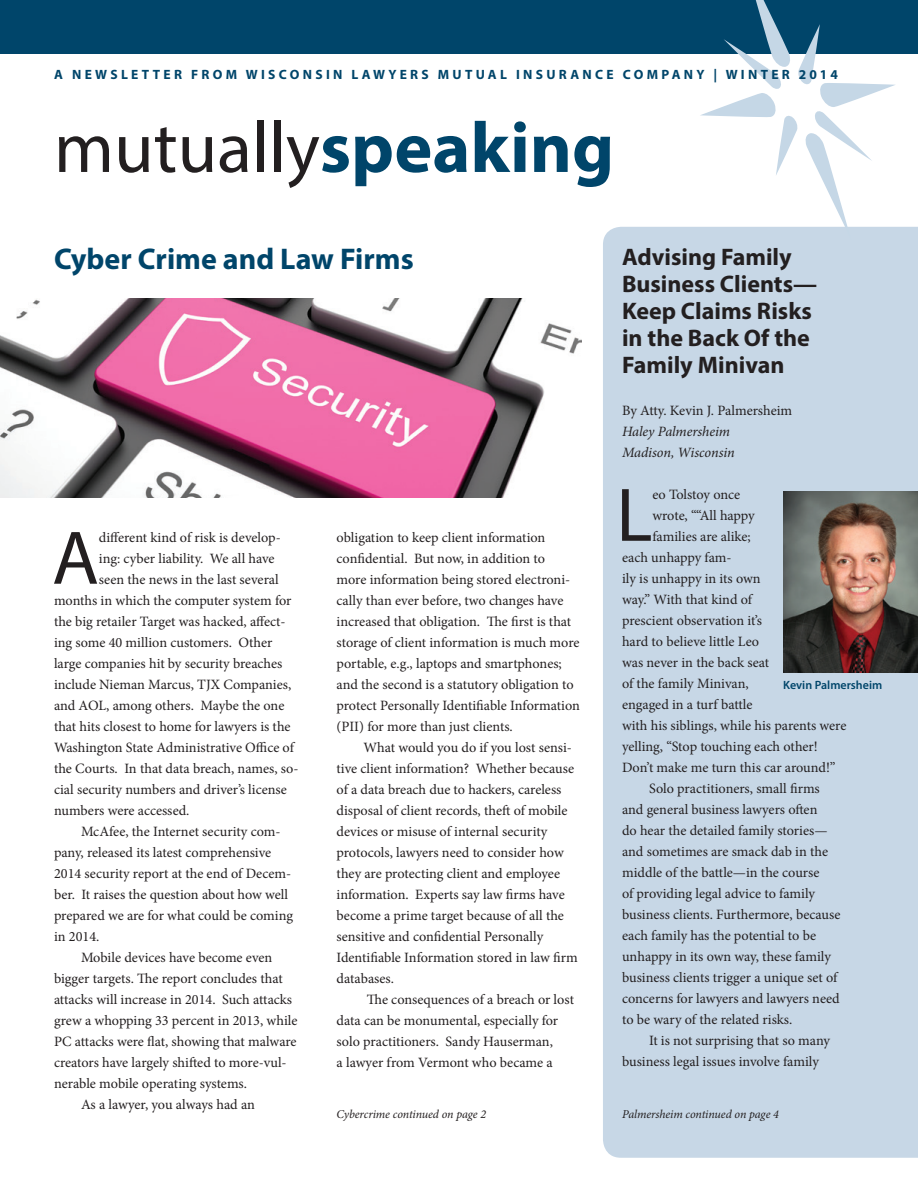
<style>
.page{position:relative;width:918px;height:1188px;background:#fff}
.page>*{position:absolute;margin:0;border:0;box-sizing:border-box;transform-origin:0 0}
.text{font:76.5px "Myriad Pro";color:#231f20}
.t1{font:72px "Myriad Pro";color:#231f20}
.head{font:700 30px "Myriad Pro";color:#00456a}
.head-2{font:700 24px/27px "Myriad Pro";color:#231f20}
.text-2{font:14.25px/21px "Minion Pro";color:#231f20}
.text-3{font:italic 14.25px/21px "Minion Pro";letter-spacing:-.01em;color:#231f20}
.t2{font:700 13.5px "Myriad Pro";letter-spacing:.245em;color:#00456a}
.text-4{font:italic 12px "Minion Pro";letter-spacing:-.01em;color:#231f20}
.t3{font:600 12px "Myriad Pro";color:#00456a}
.s1{font-weight:700;color:#00456a}
</style>
<div class="page">
<div style="left:603px;top:227px;width:315px;height:931px;background:#c7d7e6"></div>
<div style="left:0;top:0;width:918px;height:54px;background:#00456a"></div>
<svg style="left:700px;top:0;width:196px;height:239px"></svg>
<img style="left:783px;top:491px;width:135px;height:181px">
<img style="left:0;top:298px;width:581px;height:200px">
<p class="t2" style="left:54px;top:66px;width:785px">A NEWSLETTER FROM WISCONSIN LAWYERS MUTUAL INSURANCE COMPANY | WINTER 2014</p>
<p class="t1" style="left:54px;top:103px;width:562px">mutually<span class="s1">speaking</span></p>
<p class="head" style="left:54px;top:240px;width:361px">Cyber Crime and Law Firms</p>
<p class="head-2" style="left:622px;top:242px;width:197px">Advising Family<br>Business Clients—<br>Keep Claims Risks</p>
<p class="head-2" style="left:622px;top:323px;width:189px">in the Back Of the<br>Family Minivan</p>
<p class="text-2" style="left:622px;top:400px;width:172px">By Atty. Kevin J. Palmersheim</p>
<p class="text-3" style="left:622px;top:421px;width:114px">Haley Palmersheim<br>Madison, Wisconsin</p>
<p class="text" style="left:616px;top:468px;width:38px">L</p>
<p class="text-2" style="left:652px;top:484px;width:89px">eo Tolstoy once</p>
<p class="text-2" style="left:652px;top:505px;width:104px">wrote, ““All happy</p>
<p class="text-2" style="left:652px;top:526px;width:100px">families are alike;</p>
<p class="text-2" style="left:622px;top:547px;width:111px">each unhappy fam-</p>
<p class="text-2" style="left:622px;top:568px;width:140px">ily is unhappy in its own</p>
<p class="text-2" style="left:622px;top:589px;width:132px">way.” With that kind of</p>
<p class="text-2" style="left:622px;top:610px;width:141px">prescient observation it’s</p>
<p class="text-2" style="left:622px;top:631px;width:139px">hard to believe little Leo</p>
<p class="text-2" style="left:622px;top:652px;width:149px">was never in the back seat</p>
<p class="text-2" style="left:622px;top:673px;width:128px">of the family Minivan,</p>
<p class="text-2" style="left:622px;top:694px;width:132px">engaged in a turf battle</p>
<p class="text-2" style="left:622px;top:715px;width:226px">with his siblings, while his parents were</p>
<p class="text-2" style="left:622px;top:736px;width:197px">yelling, “Stop touching each other!</p>
<p class="text-2" style="left:622px;top:757px;width:215px">Don’t make me turn this car around!”</p>
<p class="text-2" style="left:622px;top:778px;width:220px;text-indent:27px">Solo practitioners, small firms and general business lawyers often<br>do hear the detailed family stories— and sometimes are smack dab in the middle of the battle—in the course<br>of providing legal advice to family business clients. Furthermore, because each family has the potential to be unhappy in its own way, these family business clients trigger a unique set of concerns for lawyers and lawyers need to be wary of the related risks.</p>
<p class="text-2" style="left:622px;top:1030px;width:209px;text-indent:27px">It is not surprising that so many business legal issues involve family</p>
<p class="text" style="left:52px;top:511px;width:48px">A</p>
<p class="text-2" style="left:99px;top:527px;width:183px">different kind of risk is develop-</p>
<p class="text-2" style="left:337px;top:527px;width:245px">obligation to keep client information confidential. But now, in addition to<br>more information being stored electroni&shy;cally than ever before, two changes have increased that obligation. The first is that storage of client information is much more portable, e.g., laptops and smartphones; and the second is a statutory obligation to protect Personally Identifiable Information (PII) for more than just clients.</p>
<p class="text-2" style="left:337px;top:737px;width:243px;text-indent:27px">What would you do if you lost sensi&shy;tive client information? Whether because of a data breach due to hackers, careless disposal of client records, theft of mobile devices or misuse of internal security protocols, lawyers need to consider how they are protecting client and employee information. Experts say law firms have become a prime target because of all the sensitive and confidential Personally Identifiable Information stored in law firm databases.</p>
<p class="text-2" style="left:337px;top:989px;width:239px;text-indent:30px">The consequences of a breach or lost data can be monumental, especially for solo practitioners. Sandy Hauserman,<br>a lawyer from Vermont who became a</p>
<p class="text-2" style="left:99px;top:548px;width:177px">ing: cyber liability. We all have</p>
<p class="text-2" style="left:99px;top:569px;width:181px">seen the news in the last several</p>
<p class="text-2" style="left:54px;top:590px;width:239px">months in which the computer system for</p>
<p class="text-2" style="left:54px;top:611px;width:233px">the big retailer Target was hacked, affect-</p>
<p class="text-2" style="left:54px;top:632px;width:220px">ing some 40 million customers. Other</p>
<p class="text-2" style="left:54px;top:653px;width:230px">large companies hit by security breaches</p>
<p class="text-2" style="left:54px;top:674px;width:239px">include Nieman Marcus, TJX Companies,</p>
<p class="text-2" style="left:54px;top:695px;width:232px">and AOL, among others. Maybe the one</p>
<p class="text-2" style="left:54px;top:716px;width:238px">that hits closest to home for lawyers is the</p>
<p class="text-2" style="left:54px;top:737px;width:241px">Washington State Administrative Office of</p>
<p class="text-2" style="left:54px;top:758px;width:246px">the Courts. In that data breach, names, so-</p>
<p class="text-2" style="left:54px;top:779px;width:234px">cial security numbers and driver’s license</p>
<p class="text-2" style="left:54px;top:800px;width:137px">numbers were accessed.</p>
<p class="text-2" style="left:54px;top:821px;width:241px;text-indent:27px">McAfee, the Internet security com&shy;pany, released its latest comprehensive 2014 security report at the end of Decem&shy;ber. It raises the question about how well prepared we are for what could be coming in 2014.</p>
<p class="text-2" style="left:54px;top:947px;width:245px;text-indent:27px">Mobile devices have become even bigger targets. The report concludes that attacks will increase in 2014. Such attacks grew a whopping 33 percent in 2013, while PC attacks were flat, showing that malware creators have largely shifted to more-vul&shy;nerable mobile operating systems.</p>
<p class="text-2" style="left:81px;top:1094px;width:175px">As a lawyer, you always had an</p>
<p class="t3" style="left:783px;top:677px;width:101px">Kevin Palmersheim</p>
<p class="text-4" style="left:337px;top:1106px;width:151px">Cybercrime continued on page 2</p>
<p class="text-4" style="left:622px;top:1106px;width:158px">Palmersheim continued on page 4</p>
</div>
